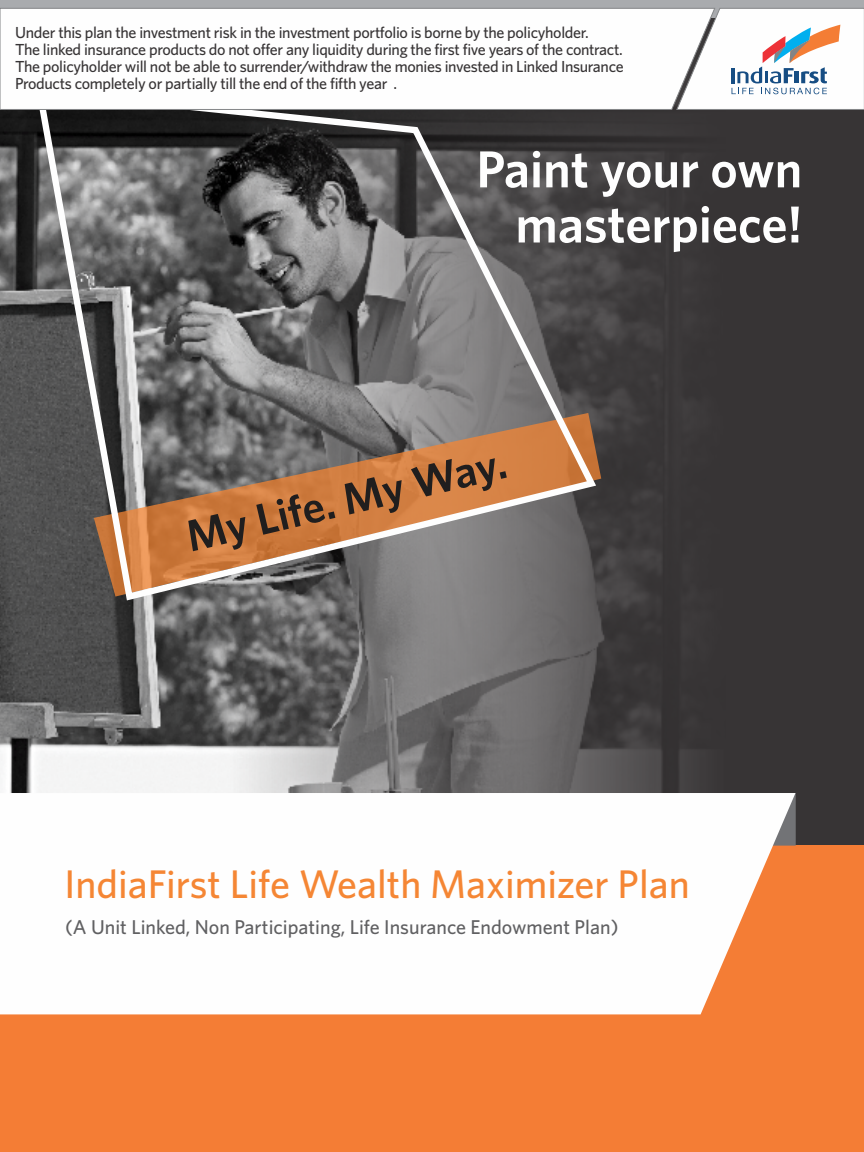
<style>
.page{position:relative;width:864px;height:1152px;background:#fff}
.page>*{position:absolute;margin:0;border:0;box-sizing:border-box;transform-origin:0 0}
.t1{font:600 52px/55.2px "Whitney";color:#fefefe;text-align:right}
.t2{font:600 44.4px "Whitney";color:#201e1e}
.t3{font:500 40px "Whitney";color:#f58634}
.t4{font:500 20px "Whitney";color:#606062}
.t5{font:500 16px/17px "Whitney";letter-spacing:-.02em;color:#373435}
</style>
<div class="page">
<img style="left:0;top:110px;width:148px;height:683px">
<img style="left:148px;top:110px;width:716px;height:736px">
<svg style="left:32px;top:110px;width:569px;height:494px;background:#776b64"></svg>
<div style="left:0;top:846px;width:864px;height:306px;background:#f47d35"></div>
<div style="left:0;top:793px;width:795px;height:221px;background:#fefefe"></div>
<svg style="left:715px;top:8px;width:149px;height:102px"></svg>
<svg style="left:0;top:8px;width:715px;height:102px"></svg>
<p class="t5" style="left:15px;top:25px;width:610px">Under this plan the investment risk in the investment portfolio is borne by the policyholder.<br>The linked insurance products do not offer any liquidity during the first five years of the contract.<br>The policyholder will not be able to surrender/withdraw the monies invested in Linked Insurance Products completely or partially till the end of the fifth year .</p>
<h1 class="t1" style="left:476px;top:146px;width:327px">Paint your own masterpiece!</h1>
<h2 class="t2" style="left:183px;top:520px;width:329px;rotate:-13deg">My Life. My Way.</h2>
<h3 class="t3" style="left:65px;top:870px;width:627px">IndiaFirst Life Wealth Maximizer Plan</h3>
<p class="t4" style="left:65px;top:920px;width:555px">(A Unit Linked, Non Participating, Life Insurance Endowment Plan)</p>
</div>
